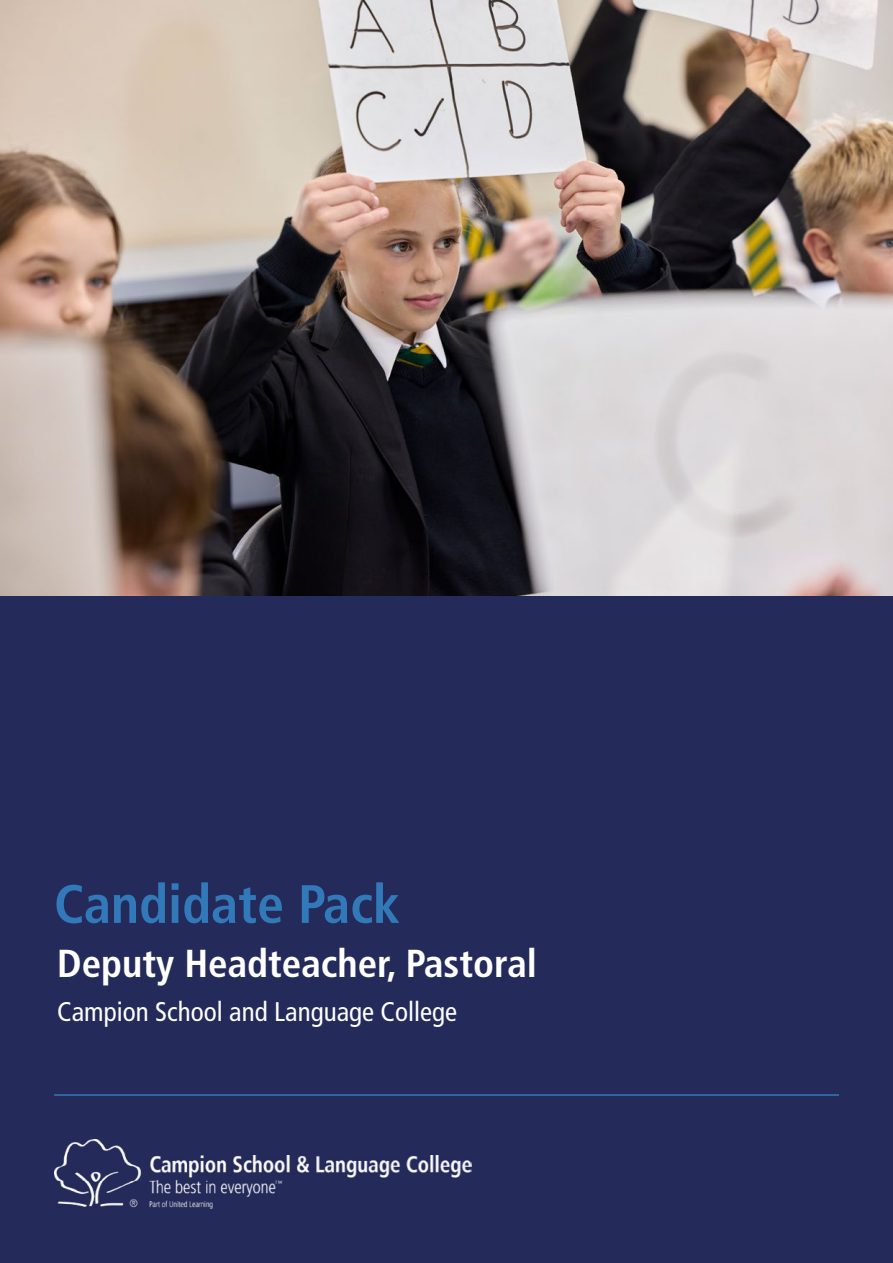
<style>
.page{position:relative;width:893px;height:1263px;background:#fff}
.page>*{position:absolute;margin:0;border:0;box-sizing:border-box;transform-origin:0 0}
.t1{font:700 condensed 54px "Frutiger LT Pro";color:#3279b9}
.t2{font:700 condensed 39px "Frutiger LT Pro";color:#fff}
.t3{font:condensed 27px "Frutiger LT Pro";color:#fff}
</style>
<div class="page">
<div style="left:0;top:631px;width:893px;height:632px;background:#242b5b"></div>
<div style="left:0;top:0;width:893px;height:631px;background:#242b5b"></div>
<img style="left:0;top:0;width:893px;height:596px">
<hr style="left:54px;top:1094px;width:785px;height:2px;background:#3279b9">
<img style="left:54px;top:1140px;width:418px;height:69px">
<h1 class="t1" style="left:54px;top:872px;width:348px">Candidate Pack</h1>
<h2 class="t2" style="left:57px;top:940px;width:481px">Deputy Headteacher, Pastoral</h2>
<p class="t3" style="left:57px;top:995px;width:401px">Campion School and Language College</p>
</div>
